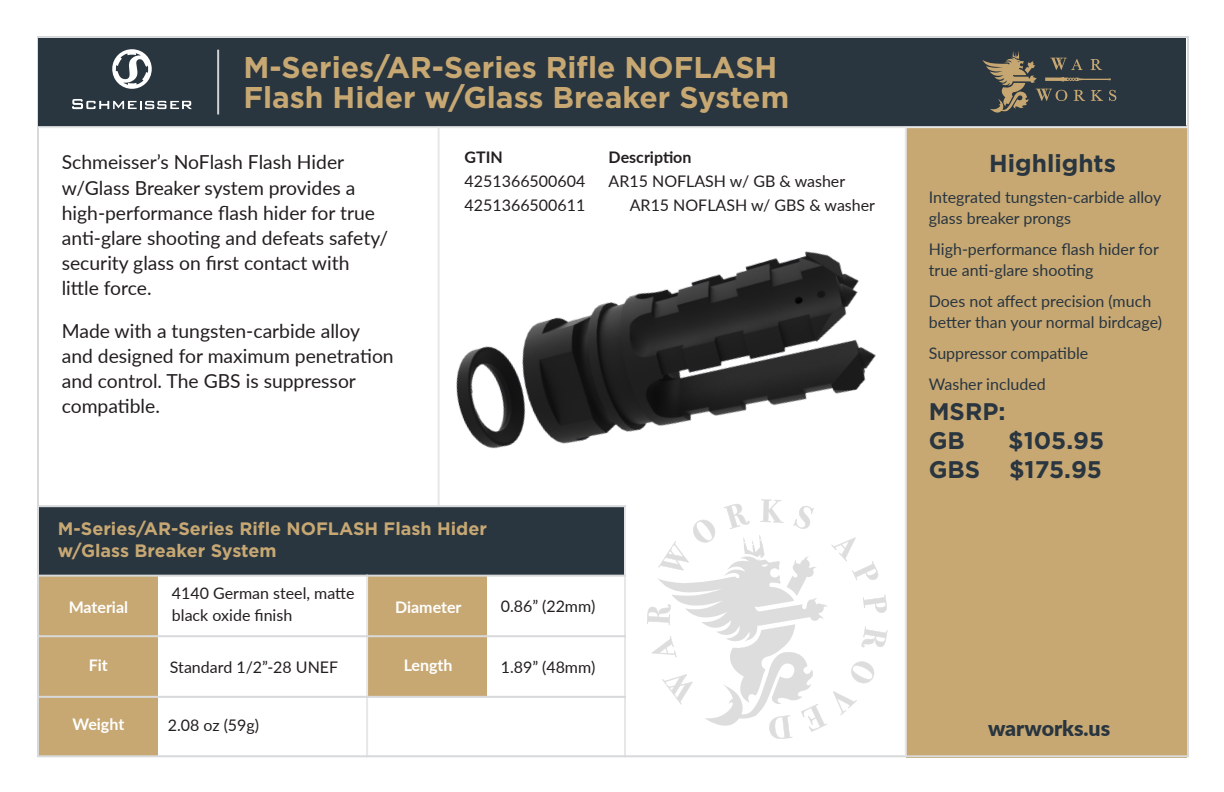
<style>
.page{position:relative;width:1224px;height:792px;background:#fff}
.page>*{position:absolute;margin:0;border:0;box-sizing:border-box;transform-origin:0 0}
.t1{font:700 30px/30px "Gotham";color:#c7a873}
.Subhead{font:700 24.4px "Gotham";color:#29353f}
.t2{font:700 24px "Gotham";color:#29353f}
.t3{font:900 21.4px "Lato";color:#29353f}
.Intro-Paragraph{font:19.4px/25.2px "Lato";color:#231f20}
.t4{font:700 18px/22px "Gotham";color:#c7a873}
.Highlight-Bullets{font:16px/21px "Lato";color:#29353f}
.t5{font:16px/22px "Lato";color:#231f20}
.t6{font:700 16px "Lato";color:#fff}
.t7{font:700 16px "Lato";color:#231f20}
</style>
<div class="page">
<div style="left:907px;top:125px;width:280px;height:632px;background:#c7a873"></div>
<div style="left:38px;top:568px;width:120px;height:188px;background:#c7a873"></div>
<div style="left:367px;top:575px;width:120px;height:121px;background:#c7a873"></div>
<div style="left:38px;top:507px;width:587px;height:68px;background:#29353f"></div>
<hr style="left:624px;top:505px;width:2px;height:252px;background:#e6e7e9">
<hr style="left:366px;top:575px;width:2px;height:182px;background:#e6e7e9">
<div style="left:38px;top:38px;width:1148px;height:89px;background:#29353f"></div>
<hr style="left:217px;top:50px;width:2px;height:64px;background:#d1d2d4">
<hr style="left:438px;top:127px;width:2px;height:378px;background:#e6e7e9">
<hr style="left:905px;top:127px;width:2px;height:629px;background:#e6e7e9">
<hr style="left:38px;top:126px;width:1150px;height:2px;background:#e6e7e9">
<svg style="left:982px;top:51px;width:134px;height:62px"></svg>
<img style="left:436px;top:209px;width:440px;height:299px">
<hr style="left:38px;top:505px;width:588px;height:2px;background:#d7d9db">
<hr style="left:38px;top:575px;width:588px;height:2px;background:#d7d9db">
<hr style="left:38px;top:635px;width:588px;height:2px;background:#d7d9db">
<hr style="left:38px;top:696px;width:588px;height:2px;background:#d7d9db">
<svg style="left:112px;top:49px;width:40px;height:40px"></svg>
<svg style="left:72px;top:99px;width:120px;height:10px"></svg>
<svg style="left:647px;top:499px;width:241px;height:240px"></svg>
<p class="t1" style="left:243px;top:51px;width:547px">M-Series/AR-Series Rifle NOFLASH<br>Flash Hider w/Glass Breaker System</p>
<p class="Intro-Paragraph" style="left:62px;top:149px;width:328px">Schmeisser’s NoFlash Flash Hider w/Glass Breaker system provides a high-performance flash hider for true anti-glare shooting and defeats safety/ security glass on first contact with little force.</p>
<p class="Intro-Paragraph" style="left:62px;top:318px;width:333px">Made with a tungsten-carbide alloy and designed for maximum penetration and control. The GBS is suppressor compatible.</p>
<p class="t7" style="left:465px;top:146px;width:40px">GTIN</p>
<p class="t7" style="left:609px;top:146px;width:84px">Description</p>
<p class="t5" style="left:465px;top:170px;width:122px">4251366500604</p>
<p class="t5" style="left:609px;top:170px;width:238px">AR15 NOFLASH w/ GB &amp; washer</p>
<p class="t5" style="left:465px;top:194px;width:122px">4251366500611</p>
<p class="t5" style="left:630px;top:194px;width:247px">AR15 NOFLASH w/ GBS &amp; washer</p>
<p class="t4" style="left:58px;top:517px;width:431px">M-Series/AR-Series Rifle NOFLASH Flash Hider w/Glass Breaker System</p>
<p class="t5" style="left:172px;top:582px;width:184px">4140 German steel, matte black oxide finish</p>
<p class="t5" style="left:170px;top:656px;width:170px">Standard 1/2”-28 UNEF</p>
<p class="t5" style="left:501px;top:656px;width:96px">1.89” (48mm)</p>
<p class="t5" style="left:501px;top:594px;width:96px">0.86” (22mm)</p>
<p class="t6" style="left:69px;top:595px;width:61px">Material</p>
<p class="t6" style="left:395px;top:595px;width:68px">Diameter</p>
<p class="t6" style="left:89px;top:653px;width:21px">Fit</p>
<p class="t6" style="left:404px;top:653px;width:50px">Length</p>
<p class="t6" style="left:73px;top:713px;width:53px">Weight</p>
<p class="t5" style="left:168px;top:714px;width:93px">2.08 oz (59g)</p>
<p class="Subhead" style="left:989px;top:149px;width:128px">Highlights</p>
<p class="Highlight-Bullets" style="left:929px;top:186px;width:234px">Integrated tungsten-carbide alloy glass breaker prongs</p>
<p class="Highlight-Bullets" style="left:929px;top:238px;width:232px">High-performance flash hider for true anti-glare shooting</p>
<p class="Highlight-Bullets" style="left:929px;top:290px;width:235px">Does not affect precision (much better than your normal birdcage)</p>
<p class="Highlight-Bullets" style="left:929px;top:342px;width:161px">Suppressor compatible</p>
<p class="Highlight-Bullets" style="left:929px;top:373px;width:118px">Washer included</p>
<p class="t2" style="left:929px;top:398px;width:78px">MSRP:</p>
<p class="t2" style="left:929px;top:427px;width:38px">GB</p>
<p class="t2" style="left:1008px;top:427px;width:98px">$105.95</p>
<p class="t2" style="left:929px;top:455px;width:175px">GBS $175.95</p>
<p class="t3" style="left:988px;top:712px;width:124px">warworks.us</p>
</div>
